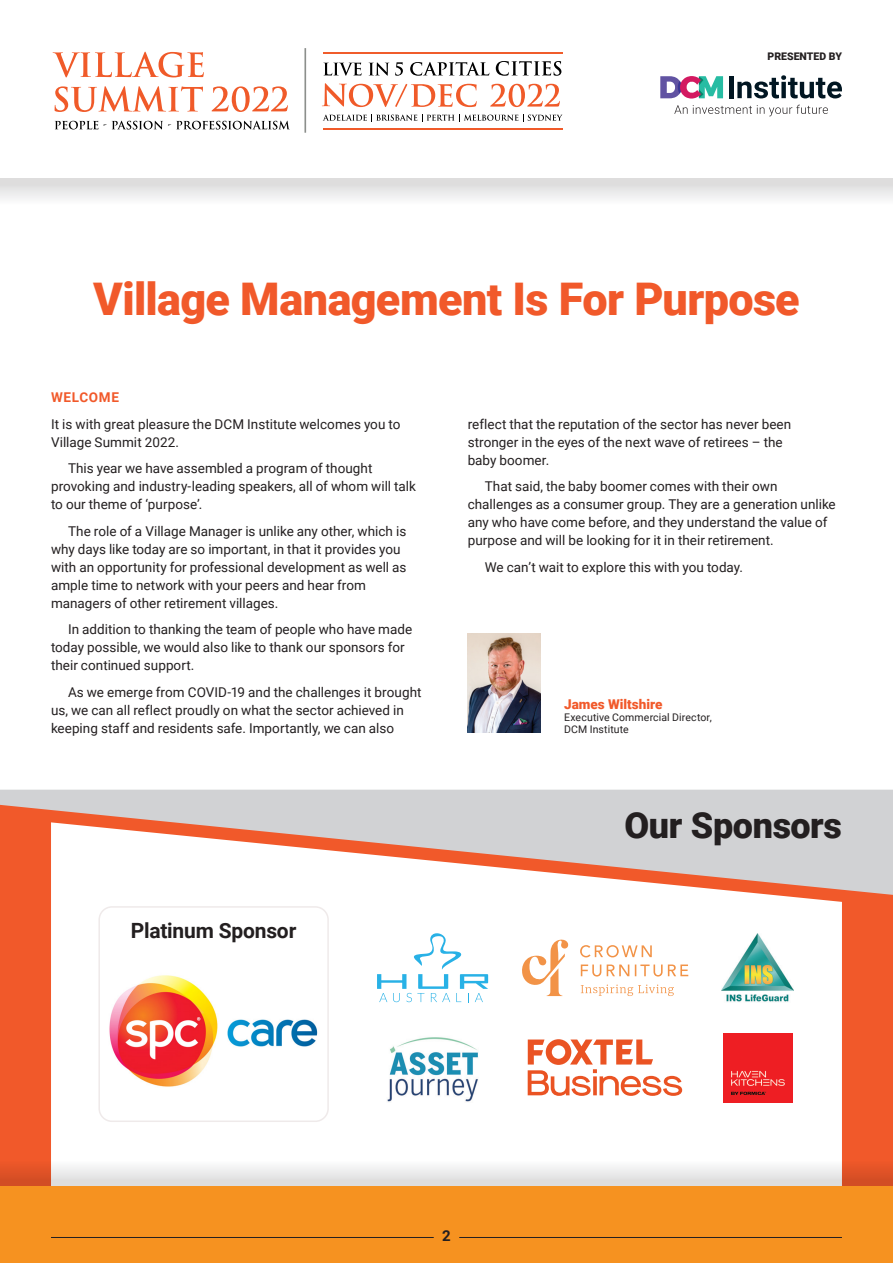
<style>
.page{position:relative;width:893px;height:1263px;background:#fff}
.page>*{position:absolute;margin:0;border:0;box-sizing:border-box;transform-origin:0 0}
.TEXT_Head_orange_30p{font:900 45px "Roboto";letter-spacing:-.015em;color:#f1592a}
.TEXT_head_orange{font:900 36px "Roboto";letter-spacing:-.01em;color:#231f20}
.TEXT_head_orange-2{font:700 21px "Roboto";letter-spacing:-.01em;color:#231f20}
.t1{font:700 15px "Roboto";color:#231f20}
.TEXT_body_reg{font:13.5px/18px "Roboto";color:#231f20}
.SPEAKER_name{font:900 13.5px "Roboto";color:#f1592a}
.TEXT_body_reg-2{font:700 13.5px "Roboto";letter-spacing:.045em;color:#f1592a}
.SPEAKER_title{font:10.5px/12px "Roboto";letter-spacing:.01em;color:#231f20}
.t2{font:900 10.5px "Roboto";color:#231f20}
</style>
<div class="page">
<div style="left:0;top:790px;width:893px;height:15px;background:#d1d2d4"></div>
<svg style="left:0;top:805px;width:893px;height:355px;background:#e58365"></svg>
<svg style="left:51px;top:822px;width:791px;height:338px"></svg>
<svg style="left:0;top:1160px;width:893px;height:26px"></svg>
<div style="left:0;top:1186px;width:893px;height:77px;background:#f69220"></div>
<img style="left:101px;top:964px;width:225px;height:138px">
<div style="left:98px;top:906px;width:231px;height:216px;border:2px solid #efeaea;border-radius:13px"></div>
<img style="left:468px;top:634px;width:72px;height:99px">
<hr style="left:51px;top:1237px;width:383px;height:1px;background:#231f20">
<hr style="left:459px;top:1237px;width:383px;height:1px;background:#231f20">
<svg style="left:55px;top:121px;width:234px;height:8px"></svg>
<svg style="left:212px;top:86px;width:76px;height:26px"></svg>
<svg style="left:55px;top:86px;width:148px;height:26px"></svg>
<svg style="left:53px;top:52px;width:151px;height:25px"></svg>
<hr style="left:304px;top:48px;width:2px;height:85px;background:#8c8f8c">
<hr style="left:323px;top:128px;width:239px;height:1px;background:#f05a29">
<hr style="left:323px;top:52px;width:239px;height:2px;background:#f05c2b">
<svg style="left:323px;top:63px;width:39px;height:13px"></svg>
<svg style="left:369px;top:62px;width:20px;height:14px"></svg>
<svg style="left:395px;top:62px;width:8px;height:14px"></svg>
<svg style="left:410px;top:62px;width:79px;height:14px"></svg>
<svg style="left:496px;top:61px;width:65px;height:15px"></svg>
<svg style="left:323px;top:114px;width:239px;height:8px"></svg>
<svg style="left:490px;top:84px;width:70px;height:23px"></svg>
<svg style="left:322px;top:83px;width:155px;height:24px"></svg>
<svg style="left:660px;top:76px;width:63px;height:23px"></svg>
<div style="left:729px;top:76px;width:5px;height:22px;background:#011622"></div>
<svg style="left:737px;top:75px;width:105px;height:23px"></svg>
<svg style="left:674px;top:105px;width:154px;height:11px"></svg>
<svg style="left:0;top:179px;width:893px;height:20px"></svg>
<svg style="left:377px;top:933px;width:111px;height:69px"></svg>
<img style="left:723px;top:1033px;width:69px;height:69px">
<img style="left:387px;top:1033px;width:92px;height:69px">
<img style="left:722px;top:933px;width:72px;height:69px">
<svg style="left:528px;top:1039px;width:154px;height:57px"></svg>
<svg style="left:521px;top:939px;width:48px;height:57px"></svg>
<svg style="left:581px;top:964px;width:107px;height:12px"></svg>
<svg style="left:580px;top:945px;width:72px;height:12px"></svg>
<svg style="left:581px;top:984px;width:93px;height:12px"></svg>
<p class="t2" style="left:768px;top:49px;width:76px">PRESENTED BY</p>
<p class="TEXT_Head_orange_30p" style="left:93px;top:267px;width:708px">Village Management Is For Purpose</p>
<p class="TEXT_body_reg-2" style="left:51px;top:388px;width:69px">WELCOME</p>
<p class="TEXT_body_reg" style="left:51px;top:414px;width:351px">It is with great pleasure the DCM Institute welcomes you to<br>Village Summit 2022.</p>
<p class="TEXT_body_reg" style="left:51px;top:459px;width:366px;text-indent:17px">This year we have assembled a program of thought provoking and industry-leading speakers, all of whom will talk to our theme of ‘purpose’.</p>
<p class="TEXT_body_reg" style="left:51px;top:521px;width:357px;text-indent:17px">The role of a Village Manager is unlike any other, which is why days like today are so important, in that it provides you with an opportunity for professional development as well as ample time to network with your peers and hear from managers of other retirement villages.</p>
<p class="TEXT_body_reg" style="left:51px;top:620px;width:363px;text-indent:17px">In addition to thanking the team of people who have made today possible, we would also like to thank our sponsors for their continued support.</p>
<p class="TEXT_body_reg" style="left:51px;top:683px;width:372px;text-indent:17px">As we emerge from COVID-19 and the challenges it brought us, we can all reflect proudly on what the sector achieved in keeping staff and residents safe. Importantly, we can also</p>
<p class="TEXT_head_orange-2" style="left:131px;top:916px;width:167px">Platinum Sponsor</p>
<p class="TEXT_body_reg" style="left:468px;top:414px;width:325px">reflect that the reputation of the sector has never been stronger in the eyes of the next wave of retirees – the baby boomer.</p>
<p class="TEXT_body_reg" style="left:468px;top:477px;width:369px;text-indent:17px">That said, the baby boomer comes with their own challenges as a consumer group. They are a generation unlike any who have come before, and they understand the value of purpose and will be looking for it in their retirement.</p>
<p class="TEXT_body_reg" style="left:485px;top:557px;width:260px">We can’t wait to explore this with you today.</p>
<p class="SPEAKER_name" style="left:564px;top:694px;width:100px">James Wiltshire</p>
<p class="SPEAKER_title" style="left:564px;top:710px;width:149px">Executive Commercial Director,<br>DCM Institute</p>
<p class="TEXT_head_orange" style="left:624px;top:800px;width:219px">Our Sponsors</p>
<p class="t1" style="left:442px;top:1225px;width:10px">2</p>
</div>
